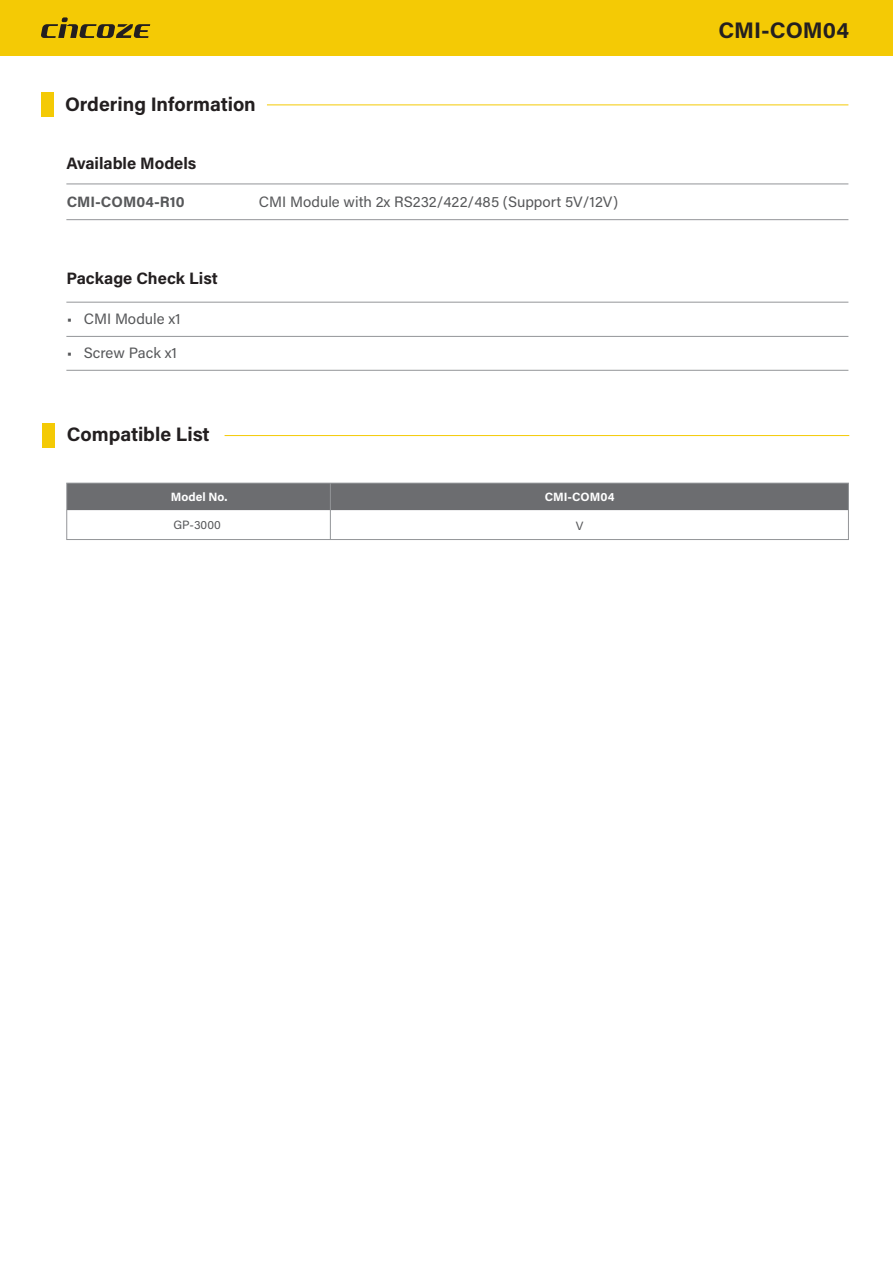
<style>
.page{position:relative;width:893px;height:1263px;background:#fff}
.page>*{position:absolute;margin:0;border:0;box-sizing:border-box;transform-origin:0 0}
.t1{font:700 22.5px "Acumin Pro";color:#231f20}
.t2{font:700 19.5px "Acumin Pro";letter-spacing:-.005em;color:#231f20}
.t3{font:700 16.5px "Acumin Pro";color:#231f20}
.t4{font:15px "Acumin Pro";color:#57585a}
.t5{font:700 15px "Acumin Pro";color:#57585a}
.t6{font:700 12px "Acumin Pro";color:#fff}
.t7{font:12px "Acumin Pro";letter-spacing:.005em;color:#57585a}
</style>
<div class="page">
<div style="left:0;top:0;width:893px;height:55px;background:#f4ca05"></div>
<svg style="left:41px;top:17px;width:109px;height:21px"></svg>
<hr style="left:267px;top:105px;width:581px;height:1px;background:#f4ca05">
<div style="left:41px;top:93px;width:13px;height:24px;background:#f4ca05"></div>
<hr style="left:66px;top:184px;width:782px;height:1px;background:#939598">
<hr style="left:66px;top:219px;width:782px;height:1px;background:#939598">
<hr style="left:66px;top:302px;width:782px;height:1px;background:#939598">
<hr style="left:66px;top:336px;width:782px;height:1px;background:#939598">
<hr style="left:66px;top:370px;width:782px;height:1px;background:#939598">
<div style="left:67px;top:483px;width:781px;height:27px;background:#6c6d70"></div>
<hr style="left:225px;top:435px;width:624px;height:1px;background:#f4ca05">
<div style="left:42px;top:423px;width:13px;height:25px;background:#f4ca05"></div>
<div style="left:67px;top:483px;width:781px;height:57px;border:1px solid #939598"></div>
<hr style="left:330px;top:483px;width:1px;height:56px;background:#939598">
<h2 class="t2" style="left:65px;top:90px;width:192px">Ordering Information</h2>
<p class="t3" style="left:66px;top:152px;width:132px">Available Models</p>
<p class="t5" style="left:67px;top:191px;width:119px">CMI-COM04-R10</p>
<p class="t4" style="left:259px;top:191px;width:361px">CMI Module with 2x RS232/422/485 (Support 5V/12V)</p>
<p class="t3" style="left:66px;top:267px;width:153px">Package Check List</p>
<p class="t4" style="left:67px;top:308px;width:115px">• CMI Module x1</p>
<p class="t4" style="left:67px;top:343px;width:112px">• Screw Pack x1</p>
<h2 class="t2" style="left:67px;top:421px;width:145px">Compatible List</h2>
<p class="t6" style="left:171px;top:488px;width:58px">Model No.</p>
<p class="t7" style="left:173px;top:517px;width:49px">GP-3000</p>
<p class="t7" style="left:576px;top:517px;width:9px">V</p>
<p class="t6" style="left:545px;top:488px;width:71px">CMI-COM04</p>
<h1 class="t1" style="left:718px;top:14px;width:132px">CMI-COM04</h1>
</div>
